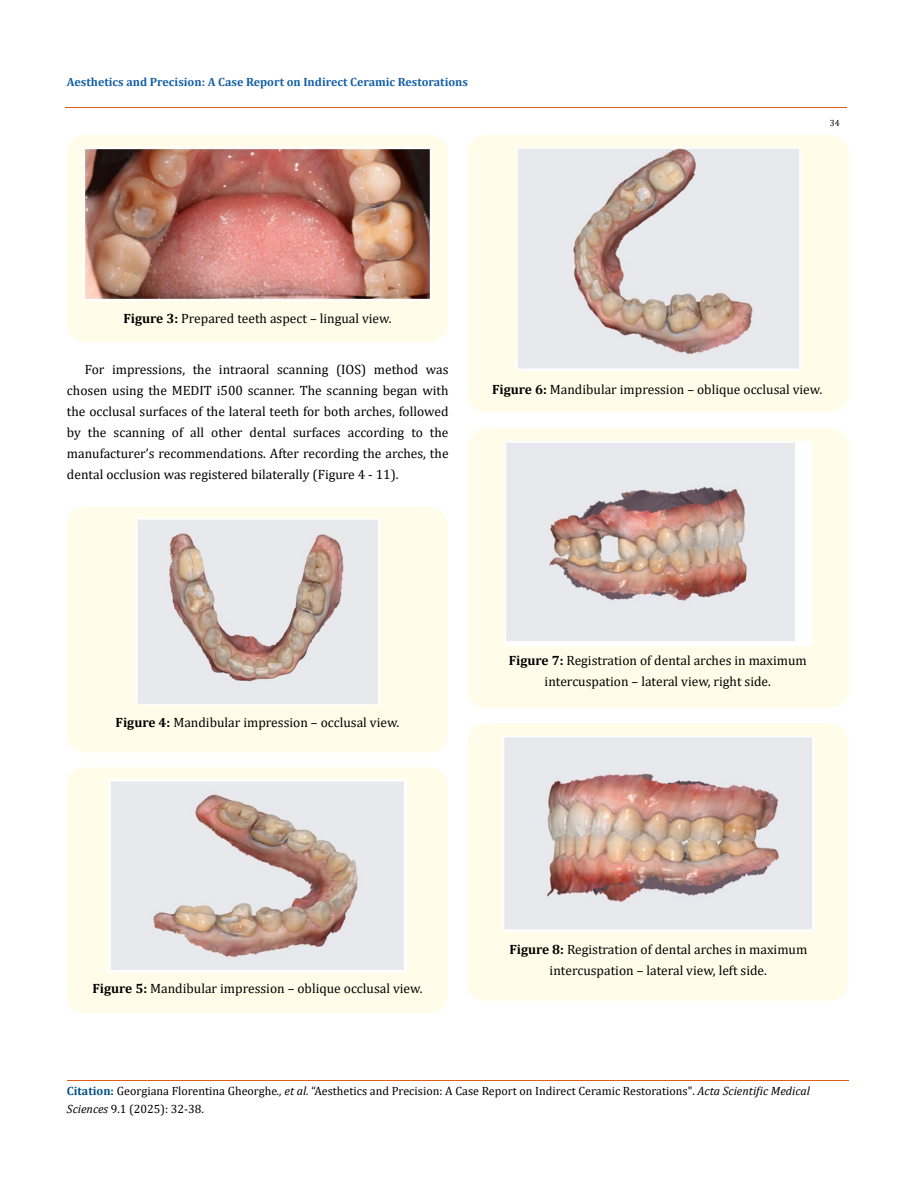
<style>
.page{position:relative;width:917px;height:1188px;background:#fff}
.page>*{position:absolute;margin:0;border:0;box-sizing:border-box;transform-origin:0 0}
.t1{font:13.5px/21px "Cambria";color:#000;text-align:center}
.t2{font:12px/18px "Cambria";color:#000}
.t3{font:700 12px "Cambria";color:#1560a6}
.t4{font:9px "Cambria";color:#000}
.s1{font-weight:700}
.s2{font-weight:700;color:#035089}
.s3{font-style:italic}
</style>
<div class="page">
<div style="left:67px;top:135px;width:381px;height:207px;background:#fffde9;border-radius:18px"></div>
<img style="left:83px;top:147px;width:349px;height:154px">
<div style="left:67px;top:507px;width:381px;height:245px;background:#fffde9;border-radius:18px"></div>
<img style="left:136px;top:519px;width:243px;height:185px">
<div style="left:67px;top:767px;width:381px;height:246px;background:#fffde9;border-radius:18px"></div>
<div style="left:468px;top:135px;width:380px;height:277px;background:#fffde9;border-radius:18px"></div>
<img style="left:516px;top:147px;width:284px;height:223px">
<div style="left:468px;top:428px;width:380px;height:280px;background:#fffde9;border-radius:18px"></div>
<img style="left:505px;top:442px;width:306px;height:204px">
<div style="left:467px;top:723px;width:381px;height:278px;background:#fffde9;border-radius:18px"></div>
<img style="left:503px;top:737px;width:310px;height:195px">
<hr style="left:65px;top:108px;width:782px;height:1px;background:#e05d1a">
<hr style="left:67px;top:1080px;width:781px;height:1px;background:#e05d1a">
<img style="left:109px;top:779px;width:297px;height:193px">
<p class="t3" style="left:67px;top:73px;width:402px">Aesthetics and Precision: A Case Report on Indirect Ceramic Restorations</p>
<p class="t4" style="left:829px;top:118px;width:11px">34</p>
<p class="t1" style="left:123px;top:308px;width:269px"><span class="s1">Figure 3:</span> Prepared teeth aspect – lingual view.</p>
<p class="t1" style="left:67px;top:358px;width:383px;text-align:justify;text-indent:18px">For impressions, the intraoral scanning (IOS) method was chosen using the MEDIT i500 scanner. The scanning began with the occlusal surfaces of the lateral teeth for both arches, followed by the scanning of all other dental surfaces according to the manufacturer’s recommendations. After recording the arches, the dental occlusion was registered bilaterally (Figure 4 - 11).</p>
<p class="t1" style="left:492px;top:379px;width:331px"><span class="s1">Figure 6:</span> Mandibular impression – oblique occlusal view.</p>
<p class="t1" style="left:116px;top:712px;width:285px"><span class="s1">Figure 4:</span> Mandibular impression – occlusal view.</p>
<p class="t1" style="left:509px;top:650px;width:299px"><span class="s1">Figure 7:</span> Registration of dental arches in maximum intercuspation – lateral view, right side.</p>
<p class="t1" style="left:92px;top:978px;width:331px"><span class="s1">Figure 5:</span> Mandibular impression – oblique occlusal view.</p>
<p class="t1" style="left:509px;top:939px;width:299px"><span class="s1">Figure 8:</span> Registration of dental arches in maximum intercuspation – lateral view, left side.</p>
<p class="t2" style="left:67px;top:1082px;width:744px"><span class="s2">Citation:</span> Georgiana Florentina Gheorghe<span class="s3">., et al.</span> “Aesthetics and Precision: A Case Report on Indirect Ceramic Restorations". <span class="s3">Acta Scientific Medical<br>Sciences</span> 9.1 (2025): 32-38.</p>
</div>
